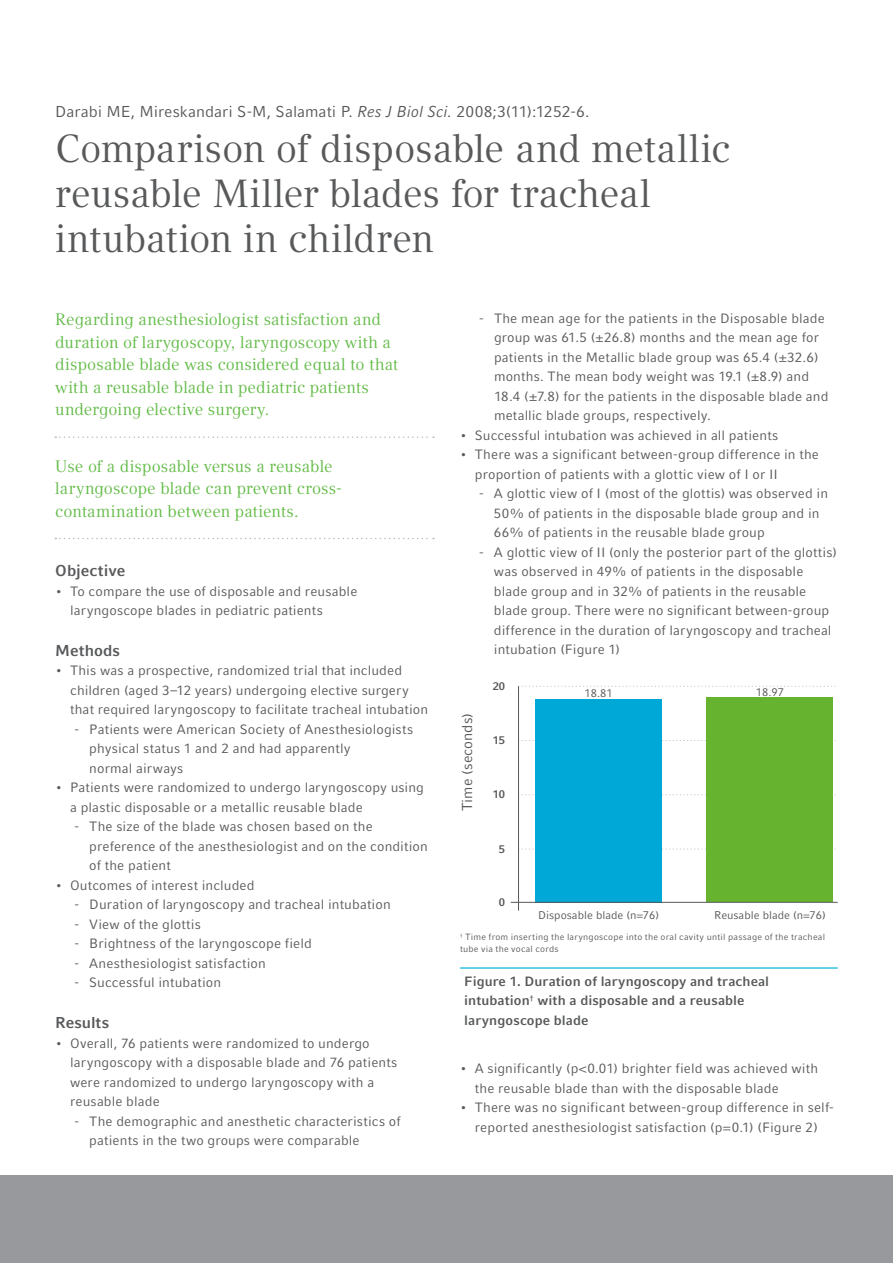
<style>
.page{position:relative;width:893px;height:1263px;background:#fff}
.page>*{position:absolute;margin:0;border:0;box-sizing:border-box;transform-origin:0 0}
.t1{font:39px/45px "Compatil Text LT Pro";letter-spacing:-.01em;color:#58595b}
.t2{font:16.5px/22.5px "Compatil Text LT Pro";color:#62bb46}
.t3{font:15.75px "Compatil Fact LT Pro";color:#58595b}
.t4{font:700 15.75px "Compatil Fact LT Pro";color:#58595b}
.t5{font:14.4px "Compatil Fact LT Pro";color:#575756}
.t6{font:13.5px/19.5px "Compatil Fact LT Pro";letter-spacing:.01em;color:#58595b}
.t7{font:700 13.5px/19.5px "Compatil Fact LT Pro";letter-spacing:.005em;color:#58595b}
.t8{font:11.25px "Compatil Fact LT Pro";color:#575756}
.t9{font:700 11.25px "Compatil Fact LT Pro";color:#575756}
.t10{font:9px/12px "Compatil Fact LT Pro";letter-spacing:.025em;color:#58595b}
.s1{font-style:italic}
</style>
<div class="page">
<div style="left:0;top:1175px;width:893px;height:88px;background:#97999c"></div>
<svg style="left:519px;top:849px;width:317px;height:1px"></svg>
<svg style="left:519px;top:794px;width:317px;height:1px"></svg>
<svg style="left:519px;top:740px;width:317px;height:1px"></svg>
<svg style="left:519px;top:686px;width:317px;height:1px"></svg>
<div style="left:535px;top:699px;width:127px;height:203px;background:#00a8d7"></div>
<div style="left:707px;top:697px;width:126px;height:205px;background:#65b32e"></div>
<hr style="left:511px;top:902px;width:327px;height:1px;background:#575756">
<hr style="left:518px;top:686px;width:1px;height:225px;background:#575756">
<hr style="left:460px;top:967px;width:378px;height:1px;background:#00b3dc">
<svg style="left:55px;top:436px;width:379px;height:2px"></svg>
<svg style="left:55px;top:538px;width:379px;height:1px"></svg>
<p class="t3" style="left:55px;top:102px;width:536px">Darabi ME, Mireskandari S-M, Salamati P. <span class="s1">Res J Biol Sci.</span> 2008;3(11):1252-6.</p>
<p class="t1" style="left:55px;top:126px;width:677px">Comparison of disposable and metallic reusable Miller blades for tracheal intubation in children</p>
<p class="t2" style="left:55px;top:308px;width:344px">Regarding anesthesiologist satisfaction and duration of larygoscopy, laryngoscopy with a disposable blade was considered equal to that with a reusable blade in pediatric patients undergoing elective surgery.</p>
<p class="t2" style="left:55px;top:455px;width:288px">Use of a disposable versus a reusable laryngoscope blade can prevent cross&shy;contamination between patients.</p>
<p class="t4" style="left:55px;top:561px;width:72px">Objective</p>
<p class="t6" style="left:70px;top:581px;width:289px;text-indent:-15px">• To compare the use of disposable and reusable laryngoscope blades in pediatric patients</p>
<p class="t4" style="left:55px;top:641px;width:66px">Methods</p>
<p class="t6" style="left:70px;top:661px;width:359px;text-indent:-15px">• This was a prospective, randomized trial that included children (aged 3–12 years) undergoing elective surgery that required laryngoscopy to facilitate tracheal intubation</p>
<p class="t6" style="left:89px;top:719px;width:325px;text-indent:-15px">- Patients were American Society of Anesthesiologists physical status 1 and 2 and had apparently<br>normal airways</p>
<p class="t6" style="left:70px;top:778px;width:355px;text-indent:-15px">• Patients were randomized to undergo laryngoscopy using a plastic disposable or a metallic reusable blade</p>
<p class="t6" style="left:89px;top:817px;width:340px;text-indent:-15px">- The size of the blade was chosen based on the preference of the anesthesiologist and on the condition of the patient</p>
<p class="t6" style="left:55px;top:875px;width:201px">• Outcomes of interest included</p>
<p class="t6" style="left:74px;top:895px;width:318px">- Duration of laryngoscopy and tracheal intubation</p>
<p class="t6" style="left:74px;top:914px;width:128px">- View of the glottis</p>
<p class="t6" style="left:74px;top:934px;width:239px">- Brightness of the laryngoscope field</p>
<p class="t6" style="left:74px;top:953px;width:193px">- Anesthesiologist satisfaction</p>
<p class="t6" style="left:74px;top:973px;width:148px">- Successful intubation</p>
<p class="t4" style="left:55px;top:1013px;width:55px">Results</p>
<p class="t6" style="left:70px;top:1033px;width:329px;text-indent:-15px">• Overall, 76 patients were randomized to undergo laryngoscopy with a disposable blade and 76 patients were randomized to undergo laryngoscopy with a reusable blade</p>
<p class="t6" style="left:89px;top:1111px;width:313px;text-indent:-15px">- The demographic and anesthetic characteristics of patients in the two groups were comparable</p>
<p class="t6" style="left:494px;top:309px;width:336px;text-indent:-15px">- The mean age for the patients in the Disposable blade group was 61.5 (±26.8) months and the mean age for patients in the Metallic blade group was 65.4 (±32.6) months. The mean body weight was 19.1 (±8.9) and 18.4 (±7.8) for the patients in the disposable blade and metallic blade groups, respectively.</p>
<p class="t6" style="left:460px;top:425px;width:320px">• Successful intubation was achieved in all patients</p>
<p class="t6" style="left:475px;top:445px;width:346px;text-indent:-15px">• There was a significant between-group difference in the proportion of patients with a glottic view of I or II</p>
<p class="t6" style="left:494px;top:484px;width:336px;text-indent:-15px">- A glottic view of I (most of the glottis) was observed in<br>50% of patients in the disposable blade group and in<br>66% of patients in the reusable blade group</p>
<p class="t6" style="left:494px;top:542px;width:345px;text-indent:-15px">- A glottic view of II (only the posterior part of the glottis) was observed in 49% of patients in the disposable blade group and in 32% of patients in the reusable blade group. There were no significant between-group difference in the duration of laryngoscopy and tracheal intubation (Figure 1)</p>
<p class="t5" style="left:459px;top:811px;width:100px;rotate:-90deg">Time (seconds)</p>
<p class="t9" style="left:493px;top:679px;width:14px">20</p>
<p class="t9" style="left:493px;top:733px;width:14px">15</p>
<p class="t9" style="left:493px;top:788px;width:14px">10</p>
<p class="t9" style="left:499px;top:842px;width:8px">5</p>
<p class="t9" style="left:499px;top:896px;width:8px">0</p>
<p class="t8" style="left:585px;top:686px;width:29px">18.81</p>
<p class="t8" style="left:756px;top:685px;width:29px">18.97</p>
<p class="t8" style="left:538px;top:909px;width:122px">Disposable blade (n=76)</p>
<p class="t8" style="left:714px;top:909px;width:113px">Reusable blade (n=76)</p>
<p class="t10" style="left:460px;top:931px;width:367px"><sup>†</sup> Time from inserting the laryngoscope into the oral cavity until passage of the tracheal tube via the vocal cords</p>
<p class="t7" style="left:464px;top:971px;width:306px">Figure 1. Duration of laryngoscopy and tracheal intubation<sup>†</sup> with a disposable and a reusable laryngoscope blade</p>
<p class="t6" style="left:475px;top:1059px;width:345px;text-indent:-15px">• A significantly (p&lt;0.01) brighter field was achieved with the reusable blade than with the disposable blade</p>
<p class="t6" style="left:460px;top:1098px;width:375px;text-align:center">• There was no significant between-group difference in self&shy;reported anesthesiologist satisfaction (p=0.1) (Figure 2)</p>
</div>
